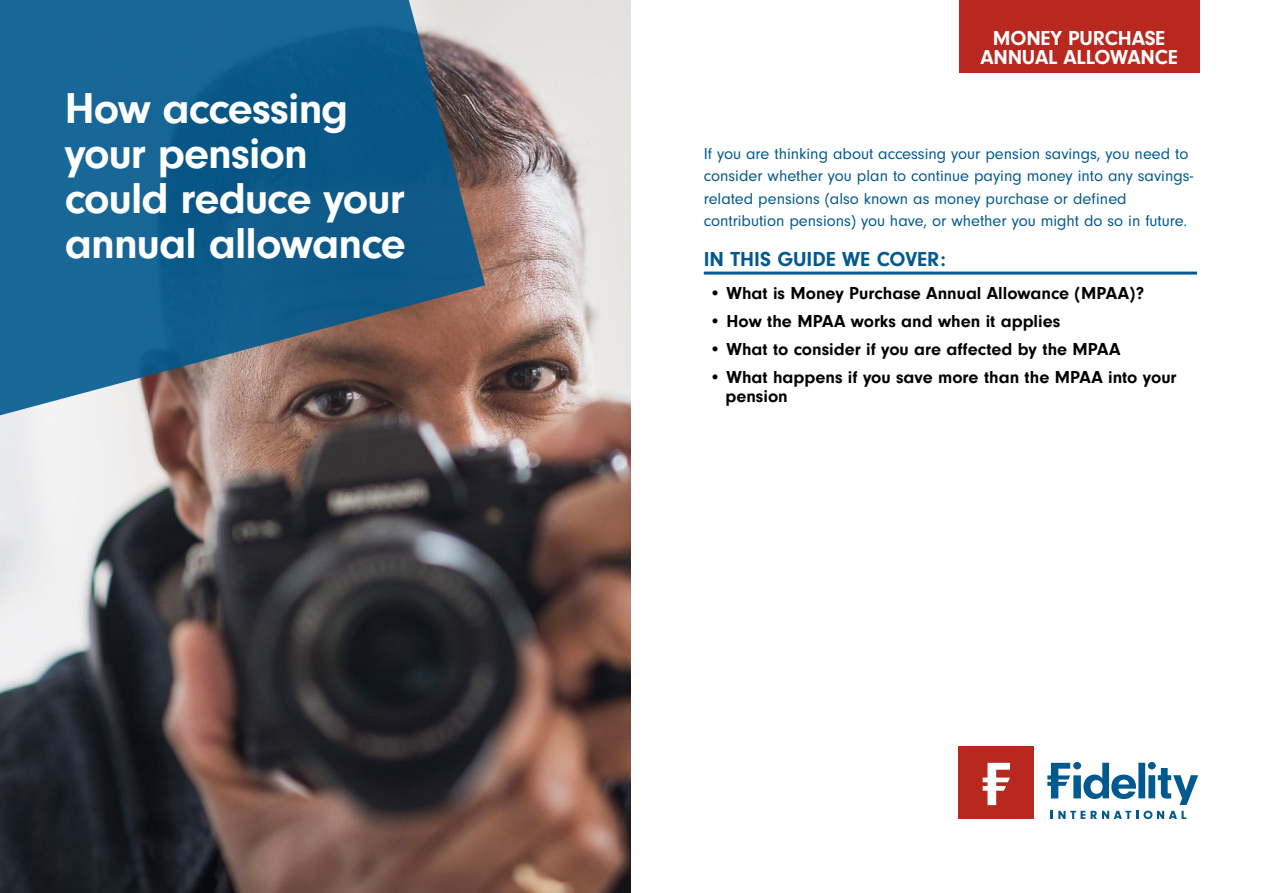
<style>
.page{position:relative;width:1263px;height:893px;background:#fff}
.page>*{position:absolute;margin:0;border:0;box-sizing:border-box;transform-origin:0 0}
.t1{font:700 44.85px/44.8px "Neuzeit Gro";letter-spacing:-.02em;color:#fff}
.t2{font:700 21px/19.5px "Neuzeit Gro";letter-spacing:-.01em;color:#fff;text-align:center}
.t3{font:700 21px "Neuzeit Gro";color:#00598f}
.t4{font:700 18px/19.5px "Neuzeit Gro";color:#000}
.t5{font:16.5px/22.5px "Neuzeit Gro";color:#00598f}
</style>
<div class="page">
<img style="left:0;top:0;width:630px;height:893px">
<div style="left:959px;top:0;width:240px;height:73px;background:#b8281f"></div>
<svg style="left:0;top:0;width:485px;height:433px"></svg>
<hr style="left:704px;top:272px;width:493px;height:3px;background:#00598f">
<div style="left:958px;top:746px;width:76px;height:73px;background:#b8281f"></div>
<svg style="left:983px;top:763px;width:27px;height:42px"></svg>
<svg style="left:1047px;top:762px;width:151px;height:43px"></svg>
<svg style="left:1051px;top:811px;width:80px;height:8px"></svg>
<svg style="left:1137px;top:811px;width:49px;height:8px"></svg>
<h1 class="t1" style="left:65px;top:87px;width:343px">How accessing your pension could reduce your annual allowance</h1>
<p class="t2" style="left:980px;top:28px;width:199px">MONEY PURCHASE<br>ANNUAL ALLOWANCE</p>
<p class="t5" style="left:704px;top:142px;width:491px">If you are thinking about accessing your pension savings, you need to consider whether you plan to continue paying money into any savings&shy;related pensions (also known as money purchase or defined contribution pensions) you have, or whether you might do so in future.</p>
<p class="t3" style="left:704px;top:247px;width:244px">IN THIS GUIDE WE COVER:</p>
<p class="t4" style="left:709px;top:283px;width:436px">• What is Money Purchase Annual Allowance (MPAA)?</p>
<p class="t4" style="left:709px;top:311px;width:353px">• How the MPAA works and when it applies</p>
<p class="t4" style="left:709px;top:339px;width:413px">• What to consider if you are affected by the MPAA</p>
<p class="t4" style="left:725px;top:367px;width:453px;text-indent:-16px">• What happens if you save more than the MPAA into your pension</p>
</div>
